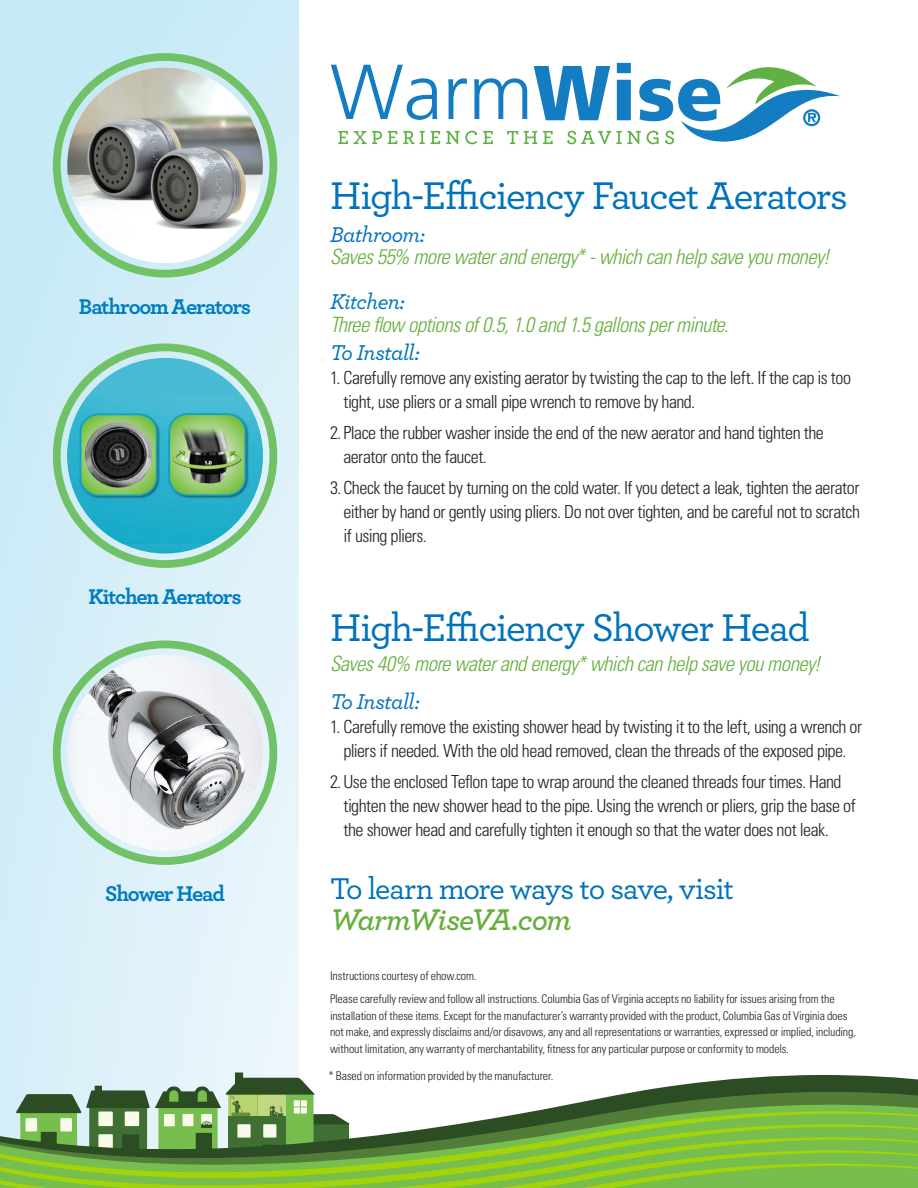
<style>
.page{position:relative;width:918px;height:1188px;background:#fff}
.page>*{position:absolute;margin:0;border:0;box-sizing:border-box;transform-origin:0 0}
.t1{font:500 40.5px "Archer";letter-spacing:-.035em;color:#0072bc}
.t2{font:500 31.5px/31.5px "Archer";letter-spacing:-.035em;color:#0072bc}
.t3{font:italic 500 22.5px "Archer";letter-spacing:-.03em;color:#0072bc}
.t4{font:700 22.35px "Archer";letter-spacing:-.055em;color:#007cc2}
.t5{font:italic 300 condensed 21px "Univers";letter-spacing:-.03em;color:#66ae3d}
.t6{font:300 condensed 18px/24px "Univers";letter-spacing:-.025em;color:#231f20}
.t7{font:300 condensed 12px/16.5px "Univers";letter-spacing:-.01em;color:#231f20}
.s1{font-weight:600;font-style:italic;color:#66ae3d}
</style>
<div class="page">
<svg style="left:0;top:0;width:299px;height:1075px;background:#d3edf4"></svg>
<div style="left:235px;top:1072px;width:8px;height:14px;background:#2c4d23"></div>
<svg style="left:0;top:1075px;width:901px;height:3px"></svg>
<svg style="left:0;top:1078px;width:918px;height:26px"></svg>
<svg style="left:0;top:1179px;width:918px;height:9px;background:#84c438"></svg>
<svg style="left:0;top:1104px;width:918px;height:75px;background:#80b254"></svg>
<svg style="left:331px;top:65px;width:106px;height:55px"></svg>
<svg style="left:338px;top:131px;width:10px;height:13px"></svg>
<svg style="left:354px;top:131px;width:28px;height:13px"></svg>
<svg style="left:388px;top:131px;width:9px;height:13px"></svg>
<svg style="left:403px;top:131px;width:22px;height:13px"></svg>
<svg style="left:431px;top:131px;width:9px;height:13px"></svg>
<svg style="left:446px;top:63px;width:395px;height:81px"></svg>
<div style="left:67px;top:68px;width:196px;height:195px;background:#fff;border-radius:50%"></div>
<img style="left:67px;top:68px;width:196px;height:175px">
<div style="left:53px;top:53px;width:224px;height:225px;border:8px solid #71c167;border-radius:50%"></div>
<svg style="left:67px;top:358px;width:196px;height:196px;background:#45bad3"></svg>
<img style="left:67px;top:395px;width:196px;height:149px">
<div style="left:53px;top:344px;width:224px;height:224px;border:8px solid #71c167;border-radius:50%"></div>
<img style="left:67px;top:655px;width:196px;height:196px;border-radius:98px">
<div style="left:53px;top:641px;width:224px;height:224px;border:8px solid #71c167;border-radius:50%"></div>
<p class="t4" style="left:79px;top:288px;width:174px">Bathroom Aerators</p>
<p class="t4" style="left:89px;top:579px;width:155px">Kitchen Aerators</p>
<p class="t4" style="left:105px;top:876px;width:121px">Shower Head</p>
<p class="t1" style="left:330px;top:166px;width:519px">High-Efficiency Faucet Aerators</p>
<p class="t3" style="left:330px;top:218px;width:97px">Bathroom:</p>
<p class="t5" style="left:330px;top:244px;width:501px">Saves 55% more water and energy* - which can help save you money!</p>
<p class="t3" style="left:330px;top:285px;width:76px">Kitchen:</p>
<p class="t5" style="left:330px;top:312px;width:400px">Three flow options of 0.5, 1.0 and 1.5 gallons per minute.</p>
<p class="t3" style="left:330px;top:336px;width:91px">To Install:</p>
<p class="t6" style="left:344px;top:366px;width:509px;text-indent:-14px">1. Carefully remove any existing aerator by twisting the cap to the left. If the cap is too tight, use pliers or a small pipe wrench to remove by hand.</p>
<p class="t6" style="left:344px;top:420px;width:482px;text-indent:-14px">2. Place the rubber washer inside the end of the new aerator and hand tighten the aerator onto the faucet.</p>
<p class="t6" style="left:344px;top:475px;width:518px;text-align:justify;text-indent:-14px">3.Check the faucet by turning on the cold water. If you detect a leak, tighten the aerator either by hand or gently using pliers. Do not over tighten, and be careful not to scratch if using pliers.</p>
<p class="t1" style="left:330px;top:598px;width:481px">High-Efficiency Shower Head</p>
<p class="t5" style="left:330px;top:651px;width:492px">Saves 40% more water and energy* which can help save you money!</p>
<p class="t3" style="left:330px;top:685px;width:91px">To Install:</p>
<p class="t6" style="left:330px;top:715px;width:534px;text-align:center">1. Carefully remove the existing shower head by twisting it to the left, using a wrench or pliers if needed. With the old head removed, clean the threads of the exposed pipe.</p>
<p class="t6" style="left:344px;top:769px;width:514px;text-indent:-14px">2. Use the enclosed Teflon tape to wrap around the cleaned threads four times. Hand tighten the new shower head to the pipe. Using the wrench or pliers, grip the base of the shower head and carefully tighten it enough so that the water does not leak.</p>
<p class="t2" style="left:330px;top:871px;width:405px">To learn more ways to save, visit<br><span class="s1">WarmWiseVA.com</span></p>
<p class="t7" style="left:330px;top:967px;width:148px">Instructions courtesy of ehow.com.</p>
<p class="t7" style="left:330px;top:990px;width:527px">Please carefully review and follow all instructions. Columbia Gas of Virginia accepts no liability for issues arising from the installation of these items. Except for the manufacturer’s warranty provided with the product, Columbia Gas of Virginia does not make, and expressly disclaims and/or disavows, any and all representations or warranties, expressed or implied, including, without limitation, any warranty of merchantability, fitness for any particular purpose or conformity to models.</p>
<p class="t7" style="left:328px;top:1067px;width:226px">* Based on information provided by the manufacturer.</p>
</div>
